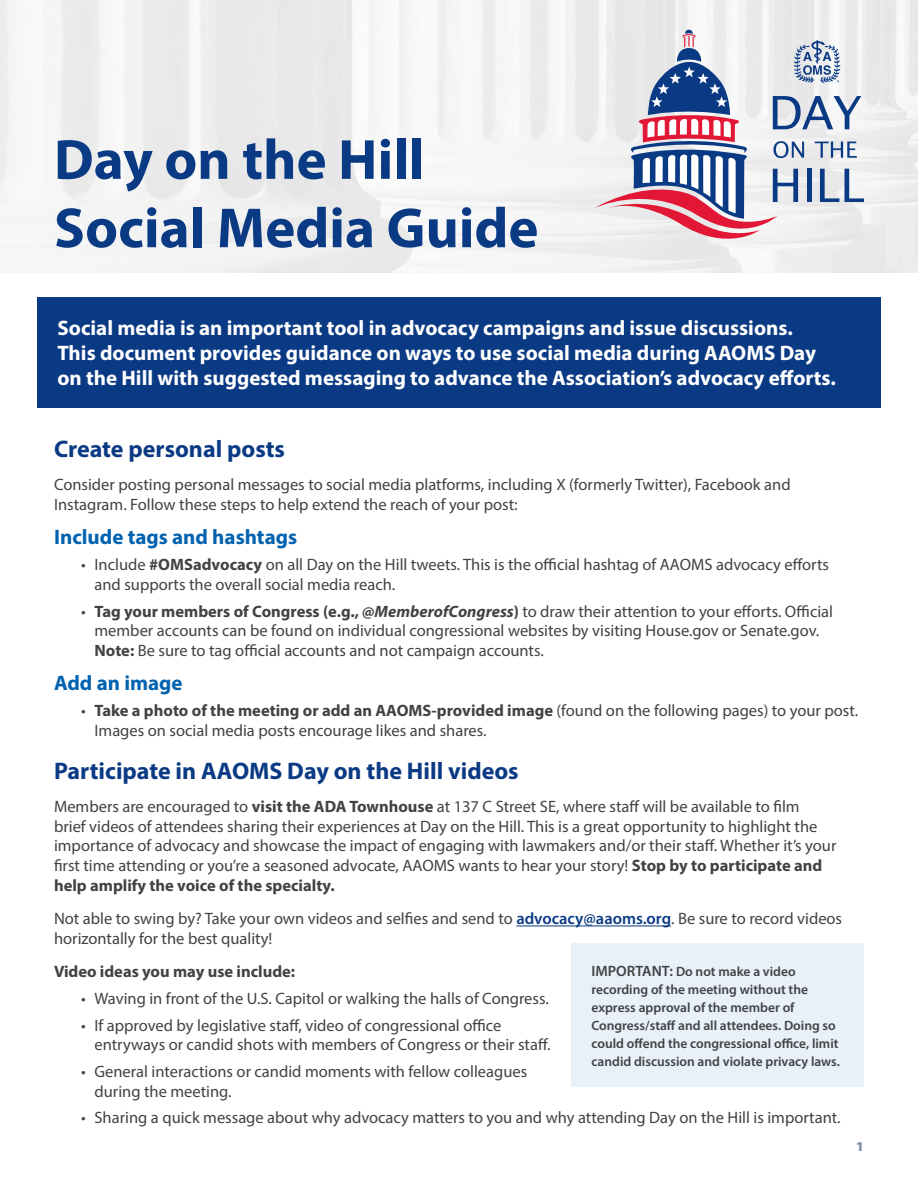
<style>
.page{position:relative;width:918px;height:1188px;background:#fff}
.page>*{position:absolute;margin:0;border:0;box-sizing:border-box;transform-origin:0 0}
.t1{font:700 57px/68.4px "Myriad Pro";color:#0a3a84}
.Subhead{font:700 24px "Myriad Pro";color:#0a3a84}
.Intro{font:700 21px/25.2px "Myriad Pro";color:#fff}
.Second_tier{font:700 21px "Myriad Pro";color:#0162b0}
.Bulleted_Text{font:16.5px/19.8px "Myriad Pro";color:#414243}
.Text{font:16.5px/19.8px "Myriad Pro";color:#414243}
.Text-2{font:700 16.5px "Myriad Pro";color:#414243}
.Small_text{font:600 13.5px/18px "Myriad Pro";color:#414243}
.t2{font:900 13.5px "Myriad Pro";color:#768a9f}
.s1{font-weight:700}
.s2{font-weight:700;font-style:italic}
.s3{font-weight:600;color:#0a3a84}
.s4{font-size:15px}
</style>
<div class="page">
<svg style="left:594px;top:30px;width:270px;height:223px"></svg>
<div style="left:37px;top:297px;width:844px;height:111px;background:#0a3a84"></div>
<hr style="left:516px;top:926px;width:155px;height:1px;background:#0a3a84">
<div style="left:571px;top:944px;width:293px;height:143px;background:#e8f0f9"></div>
<p class="t1" style="left:54px;top:124px;width:486px">Day on the Hill<br>Social Media Guide</p>
<p class="Intro" style="left:57px;top:315px;width:780px">Social media is an important tool in advocacy campaigns and issue discussions.<br>This document provides guidance on ways to use social media during AAOMS Day on the Hill with suggested messaging to advance the Association’s advocacy efforts.</p>
<p class="Subhead" style="left:54px;top:433px;width:233px">Create personal posts</p>
<p class="Text" style="left:54px;top:474px;width:738px">Consider posting personal messages to social media platforms, including X (formerly Twitter), Facebook and<br>Instagram. Follow these steps to help extend the reach of your post:</p>
<p class="Second_tier" style="left:54px;top:523px;width:245px">Include tags and hashtags</p>
<p class="Bulleted_Text" style="left:94px;top:554px;width:736px;text-indent:-14px">• Include <span class="s1">#OMSadvocacy</span> on all Day on the Hill tweets. This is the official hashtag of AAOMS advocacy efforts and supports the overall social media reach.</p>
<p class="Bulleted_Text" style="left:94px;top:601px;width:740px;text-indent:-14px">• <span class="s1">Tag your members of Congress (e.g.,</span> <span class="s2">@MemberofCongress</span><span class="s1">)</span> to draw their attention to your efforts. Official member accounts can be found on individual congressional websites by visiting House.gov or Senate.gov.<br><span class="s1">Note:</span> Be sure to tag official accounts and not campaign accounts.</p>
<p class="Second_tier" style="left:54px;top:669px;width:130px">Add an image</p>
<p class="Bulleted_Text" style="left:94px;top:701px;width:765px;text-indent:-14px">• <span class="s1">Take a photo of the meeting or add an AAOMS-provided image</span> (found on the following pages) to your post.<br>Images on social media posts encourage likes and shares.</p>
<p class="Subhead" style="left:54px;top:755px;width:466px">Participate in AAOMS Day on the Hill videos</p>
<p class="Text" style="left:54px;top:796px;width:784px">Members are encouraged to <span class="s1">visit the ADA Townhouse</span> at 137 C Street SE, where staff will be available to film<br>brief videos of attendees sharing their experiences at Day on the Hill. This is a great opportunity to highlight the importance of advocacy and showcase the impact of engaging with lawmakers and/or their staff. Whether it’s your first time attending or you’re a seasoned advocate, AAOMS wants to hear your story! <span class="s1">Stop by to participate and help amplify the voice of the specialty.</span></p>
<p class="Text" style="left:54px;top:909px;width:790px">Not able to swing by? Take your own videos and selfies and send to <span class="s3">advocacy@aaoms.org</span>. Be sure to record videos horizontally for the best quality!</p>
<p class="Text-2" style="left:54px;top:961px;width:243px">Video ideas you may use include:</p>
<p class="Bulleted_Text" style="left:81px;top:988px;width:469px">• Waving in front of the U.S. Capitol or walking the halls of Congress.</p>
<p class="Bulleted_Text" style="left:94px;top:1015px;width:458px;text-indent:-14px">• If approved by legislative staff, video of congressional office entryways or candid shots with members of Congress or their staff.</p>
<p class="Bulleted_Text" style="left:94px;top:1061px;width:434px;text-indent:-14px">• General interactions or candid moments with fellow colleagues during the meeting.</p>
<p class="Bulleted_Text" style="left:81px;top:1108px;width:761px">• Sharing a quick message about why advocacy matters to you and why attending Day on the Hill is important.</p>
<p class="Small_text" style="left:592px;top:962px;width:250px"><span class="s4">IMPORTANT:</span> Do not make a video recording of the meeting without the express approval of the member of Congress/staff and all attendees. Doing so could offend the congressional office, limit candid discussion and violate privacy laws.</p>
<p class="t2" style="left:856px;top:1137px;width:9px">1</p>
</div>
